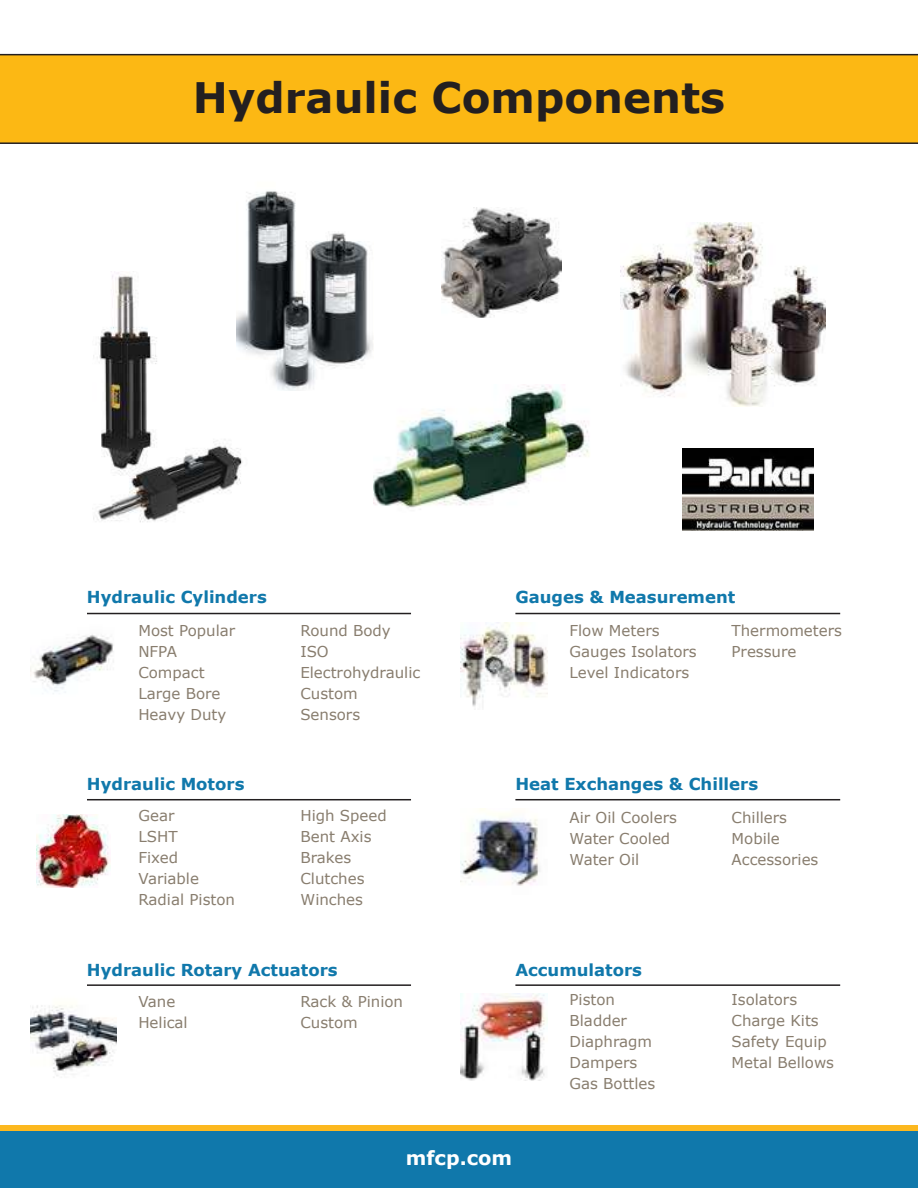
<style>
.page{position:relative;width:918px;height:1188px;background:#fff}
.page>*{position:absolute;margin:0;border:0;box-sizing:border-box;transform-origin:0 0}
.t1{font:700 42px "Verdana";color:#231f20}
.t2{font:700 19.5px "Verdana";color:#fff}
.t3{font:700 16.5px "Verdana";color:#1078ab}
.t4{font:15px "Verdana";color:#887d6e}
</style>
<div class="page">
<img style="left:93px;top:272px;width:150px;height:250px">
<img style="left:442px;top:208px;width:119px;height:110px">
<img style="left:621px;top:222px;width:205px;height:185px">
<img style="left:374px;top:385px;width:215px;height:123px">
<img style="left:237px;top:191px;width:136px;height:199px">
<img style="left:682px;top:448px;width:131px;height:83px">
<hr style="left:87px;top:613px;width:324px;height:1px;background:#231f20">
<hr style="left:87px;top:799px;width:324px;height:1px;background:#231f20">
<hr style="left:87px;top:984px;width:324px;height:2px;background:#231f20">
<hr style="left:515px;top:613px;width:325px;height:1px;background:#231f20">
<hr style="left:515px;top:799px;width:325px;height:1px;background:#231f20">
<hr style="left:515px;top:984px;width:325px;height:2px;background:#231f20">
<img style="left:37px;top:814px;width:72px;height:74px">
<img style="left:461px;top:623px;width:86px;height:84px">
<img style="left:461px;top:994px;width:86px;height:86px">
<img style="left:461px;top:808px;width:79px;height:78px">
<img style="left:30px;top:1005px;width:87px;height:71px">
<img style="left:30px;top:634px;width:84px;height:60px">
<div style="left:0;top:54px;width:918px;height:90px;background:#fcb814"></div>
<div style="left:0;top:1125px;width:918px;height:6px;background:#fcb81f"></div>
<div style="left:0;top:1132px;width:918px;height:56px;background:#1078ab"></div>
<h1 class="t1" style="left:193px;top:68px;width:534px">Hydraulic Components</h1>
<p class="t3" style="left:87px;top:585px;width:181px">Hydraulic Cylinders</p>
<p class="t3" style="left:515px;top:585px;width:221px">Gauges &amp; Measurement</p>
<p class="t4" style="left:138px;top:620px;width:98px">Most Popular</p>
<p class="t4" style="left:300px;top:620px;width:92px">Round Body</p>
<p class="t4" style="left:138px;top:641px;width:40px">NFPA</p>
<p class="t4" style="left:300px;top:641px;width:30px">ISO</p>
<p class="t4" style="left:138px;top:662px;width:68px">Compact</p>
<p class="t4" style="left:300px;top:662px;width:121px">Electrohydraulic</p>
<p class="t4" style="left:138px;top:683px;width:84px">Large Bore</p>
<p class="t4" style="left:300px;top:683px;width:59px">Custom</p>
<p class="t4" style="left:138px;top:704px;width:89px">Heavy Duty</p>
<p class="t4" style="left:300px;top:704px;width:61px">Sensors</p>
<p class="t4" style="left:570px;top:620px;width:92px">Flow Meters</p>
<p class="t4" style="left:732px;top:620px;width:112px">Thermometers</p>
<p class="t4" style="left:570px;top:641px;width:129px">Gauges Isolators</p>
<p class="t4" style="left:732px;top:641px;width:66px">Pressure</p>
<p class="t4" style="left:570px;top:662px;width:121px">Level Indicators</p>
<p class="t3" style="left:87px;top:773px;width:159px">Hydraulic Motors</p>
<p class="t3" style="left:515px;top:773px;width:244px">Heat Exchanges &amp; Chillers</p>
<p class="t4" style="left:139px;top:805px;width:37px">Gear</p>
<p class="t4" style="left:301px;top:805px;width:88px">High Speed</p>
<p class="t4" style="left:139px;top:826px;width:41px">LSHT</p>
<p class="t4" style="left:301px;top:826px;width:72px">Bent Axis</p>
<p class="t4" style="left:139px;top:847px;width:41px">Fixed</p>
<p class="t4" style="left:301px;top:847px;width:52px">Brakes</p>
<p class="t4" style="left:139px;top:868px;width:62px">Variable</p>
<p class="t4" style="left:301px;top:868px;width:66px">Clutches</p>
<p class="t4" style="left:139px;top:889px;width:98px">Radial Piston</p>
<p class="t4" style="left:301px;top:889px;width:64px">Winches</p>
<p class="t4" style="left:570px;top:807px;width:109px">Air Oil Coolers</p>
<p class="t4" style="left:732px;top:807px;width:57px">Chillers</p>
<p class="t4" style="left:570px;top:828px;width:102px">Water Cooled</p>
<p class="t4" style="left:732px;top:828px;width:50px">Mobile</p>
<p class="t4" style="left:570px;top:849px;width:71px">Water Oil</p>
<p class="t4" style="left:732px;top:849px;width:88px">Accessories</p>
<p class="t3" style="left:87px;top:958px;width:252px">Hydraulic Rotary Actuators</p>
<p class="t3" style="left:515px;top:958px;width:128px">Accumulators</p>
<p class="t4" style="left:138px;top:991px;width:38px">Vane</p>
<p class="t4" style="left:300px;top:991px;width:104px">Rack &amp; Pinion</p>
<p class="t4" style="left:138px;top:1012px;width:51px">Helical</p>
<p class="t4" style="left:300px;top:1012px;width:59px">Custom</p>
<p class="t4" style="left:570px;top:990px;width:47px">Piston</p>
<p class="t4" style="left:732px;top:990px;width:67px">Isolators</p>
<p class="t4" style="left:570px;top:1011px;width:59px">Bladder</p>
<p class="t4" style="left:732px;top:1011px;width:89px">Charge Kits</p>
<p class="t4" style="left:570px;top:1032px;width:84px">Diaphragm</p>
<p class="t4" style="left:732px;top:1032px;width:97px">Safety Equip</p>
<p class="t4" style="left:570px;top:1053px;width:69px">Dampers</p>
<p class="t4" style="left:732px;top:1053px;width:104px">Metal Bellows</p>
<p class="t4" style="left:570px;top:1074px;width:87px">Gas Bottles</p>
<h2 class="t2" style="left:406px;top:1144px;width:108px">mfcp.com</h2>
</div>
